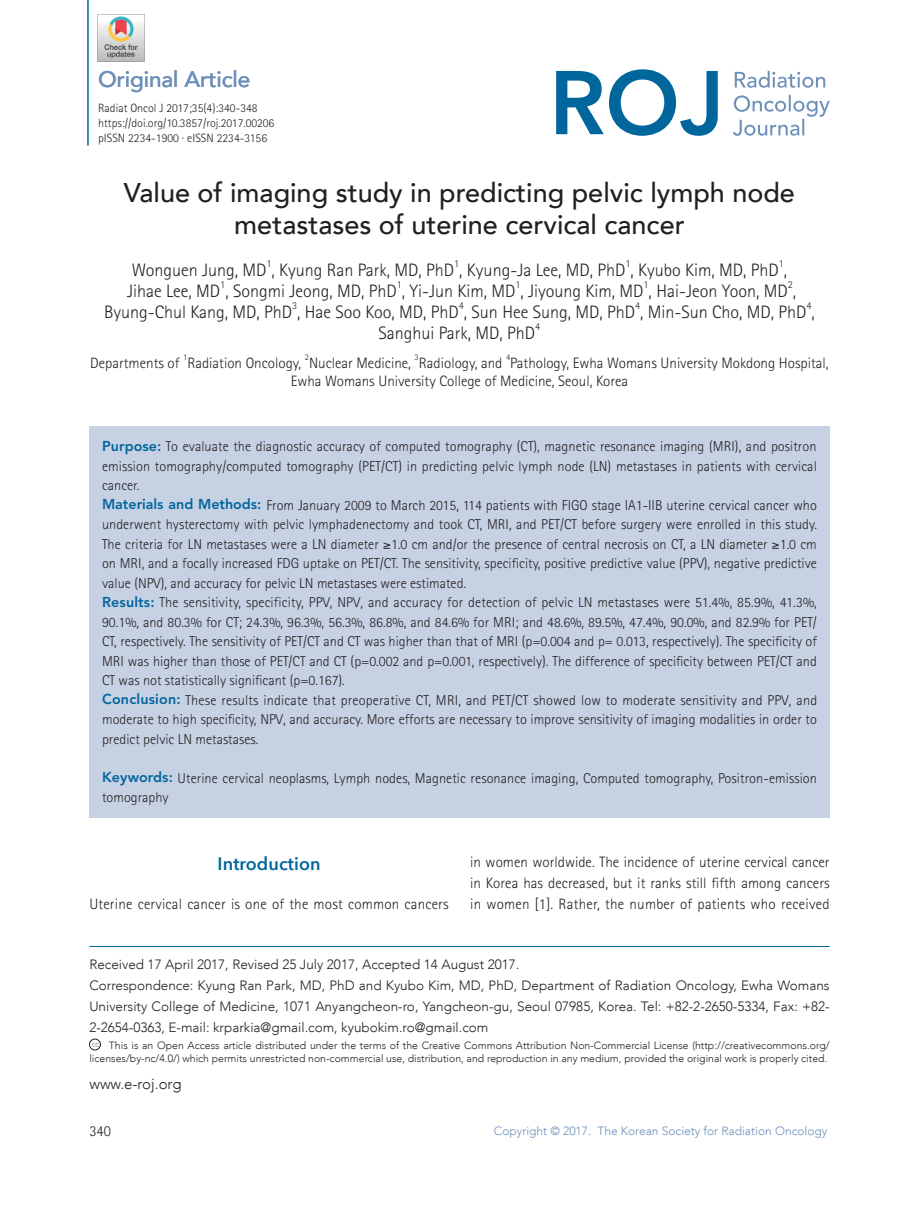
<style>
.page{position:relative;width:919px;height:1217px;background:#fff}
.page>*{position:absolute;margin:0;border:0;box-sizing:border-box;transform-origin:0 0}
.t1{font:500 27px/32.4px "Avenir LT";color:#231f20;text-align:center}
.t2{font:500 22.5px "Avenir LT";letter-spacing:-.005em;color:#6d90ba}
.t3{font:300 18px "Rotis Sans Serif";color:#231f20}
.t4{font:600 18px "Avenir Next";letter-spacing:.005em;color:#01669c}
.t5{font:300 15px/21px "Rotis Sans Serif";color:#231f20}
.t6{font:300 15px "Avenir LT";color:#231f20}
.t7{font:300 14.25px/19.5px "Rotis Sans Serif";color:#231f20}
.t8{font:300 13.5px/21px "Avenir LT";color:#231f20}
.t9{font:300 12px/15px "Rotis Sans Serif";color:#231f20}
.t10{font:300 12px "Avenir LT";color:#6d90ba}
.t11{font:300 10.5px/13.5px "Avenir LT";color:#231f20;text-align:right}
.t12{font:300 10.5px "Rotis Sans Serif";color:#231f20}
.t13{font:300 8.7px "Rotis Sans Serif";color:#231f20}
.s1{font-family:"Avenir LT Std";font-weight:800;color:#01669c}
</style>
<div class="page">
<svg style="left:733px;top:95px;width:96px;height:41px"></svg>
<svg style="left:734px;top:71px;width:91px;height:17px"></svg>
<svg style="left:556px;top:69px;width:161px;height:67px"></svg>
<hr style="left:87px;top:0;width:2px;height:145px;background:#01669c">
<svg style="left:92px;top:1043px;width:7px;height:3px"></svg>
<div style="left:89px;top:1038px;width:12px;height:11px;border:1px solid #231f20;border-radius:50%"></div>
<div style="left:89px;top:426px;width:740px;height:391px;background:#c7d1e4"></div>
<hr style="left:89px;top:945px;width:740px;height:1px;background:#01669c">
<img style="left:98px;top:14px;width:46px;height:47px">
<h2 class="t2" style="left:98px;top:66px;width:154px">Original Article</h2>
<p class="t9" style="left:98px;top:101px;width:178px">Radiat Oncol J 2017;35(4):340-348 https://doi.org/10.3857/roj.2017.00206 pISSN 2234-1900 · eISSN 2234-3156</p>
<h1 class="t1" style="left:124px;top:177px;width:672px">Value of imaging study in predicting pelvic lymph node metastases of uterine cervical cancer</h1>
<p class="t3" style="left:132px;top:259px;width:657px">Wonguen Jung, MD , Kyung Ran Park, MD, PhD , Kyung-Ja Lee, MD, PhD , Kyubo Kim, MD, PhD ,</p>
<p class="t12" style="left:266px;top:257px;width:7px">1</p>
<p class="t12" style="left:454px;top:257px;width:7px">1</p>
<p class="t12" style="left:625px;top:257px;width:7px">1</p>
<p class="t12" style="left:778px;top:257px;width:7px">1</p>
<p class="t3" style="left:127px;top:280px;width:670px">Jihae Lee, MD , Songmi Jeong, MD, PhD , Yi-Jun Kim, MD , Jiyoung Kim, MD , Hai-Jeon Yoon, MD ,</p>
<p class="t12" style="left:220px;top:278px;width:7px">1</p>
<p class="t12" style="left:396px;top:278px;width:7px">1</p>
<p class="t12" style="left:515px;top:278px;width:7px">1</p>
<p class="t12" style="left:643px;top:278px;width:7px">1</p>
<p class="t12" style="left:787px;top:278px;width:7px">2</p>
<p class="t3" style="left:104px;top:301px;width:712px">Byung-Chul Kang, MD, PhD , Hae Soo Koo, MD, PhD , Sun Hee Sung, MD, PhD , Min-Sun Cho, MD, PhD ,</p>
<p class="t12" style="left:292px;top:299px;width:7px">3</p>
<p class="t12" style="left:459px;top:299px;width:7px">4</p>
<p class="t12" style="left:635px;top:299px;width:7px">4</p>
<p class="t12" style="left:806px;top:299px;width:7px">4</p>
<p class="t3" style="left:378px;top:322px;width:158px">Sanghui Park, MD, PhD</p>
<p class="t12" style="left:535px;top:320px;width:7px">4</p>
<p class="t5" style="left:90px;top:352px;width:91px">Departments of</p>
<p class="t13" style="left:183px;top:352px;width:6px">1</p>
<p class="t5" style="left:187px;top:352px;width:115px">Radiation Oncology,</p>
<p class="t13" style="left:305px;top:352px;width:6px">2</p>
<p class="t5" style="left:309px;top:352px;width:103px">Nuclear Medicine,</p>
<p class="t13" style="left:414px;top:352px;width:6px">3</p>
<p class="t5" style="left:419px;top:352px;width:85px">Radiology, and</p>
<p class="t13" style="left:506px;top:352px;width:6px">4</p>
<p class="t5" style="left:291px;top:353px;width:539px;line-height:18px;text-indent:219px">Pathology, Ewha Womans University Mokdong Hospital,<br>Ewha Womans University College of Medicine, Seoul, Korea</p>
<p class="t7" style="left:102px;top:436px;width:716px"><span class="s1">Purpose:</span> To evaluate the diagnostic accuracy of computed tomography (CT), magnetic resonance imaging (MRI), and positron emission tomography/computed tomography (PET/CT) in predicting pelvic lymph node (LN) metastases in patients with cervical cancer.<br><span class="s1">Materials and Methods:</span> From January 2009 to March 2015, 114 patients with FIGO stage IA1-IIB uterine cervical cancer who underwent hysterectomy with pelvic lymphadenectomy and took CT, MRI, and PET/CT before surgery were enrolled in this study.<br>The criteria for LN metastases were a LN diameter ≥1.0 cm and/or the presence of central necrosis on CT, a LN diameter ≥1.0 cm on MRI, and a focally increased FDG uptake on PET/CT. The sensitivity, specificity, positive predictive value (PPV), negative predictive value (NPV), and accuracy for pelvic LN metastases were estimated.<br><span class="s1">Results:</span> The sensitivity, specificity, PPV, NPV, and accuracy for detection of pelvic LN metastases were 51.4%, 85.9%, 41.3%, 90.1%, and 80.3% for CT; 24.3%, 96.3%, 56.3%, 86.8%, and 84.6% for MRI; and 48.6%, 89.5%, 47.4%, 90.0%, and 82.9% for PET/ CT, respectively. The sensitivity of PET/CT and CT was higher than that of MRI (p=0.004 and p= 0.013, respectively). The specificity of MRI was higher than those of PET/CT and CT (p=0.002 and p=0.001, respectively). The difference of specificity between PET/CT and CT was not statistically significant (p=0.167).<br><span class="s1">Conclusion:</span> These results indicate that preoperative CT, MRI, and PET/CT showed low to moderate sensitivity and PPV, and moderate to high specificity, NPV, and accuracy. More efforts are necessary to improve sensitivity of imaging modalities in order to predict pelvic LN metastases.</p>
<p class="t7" style="left:102px;top:768px;width:716px"><span class="s1">Keywords:</span> Uterine cervical neoplasms, Lymph nodes, Magnetic resonance imaging, Computed tomography, Positron-emission tomography</p>
<p class="t4" style="left:217px;top:852px;width:104px">Introduction</p>
<p class="t5" style="left:89px;top:893px;width:361px">Uterine cervical cancer is one of the most common cancers</p>
<p class="t5" style="left:470px;top:851px;width:361px;text-align:justify">in women worldwide. The incidence of uterine cervical cancer in Korea has decreased, but it ranks still fifth among cancers in women [1]. Rather, the number of patients who received</p>
<p class="t8" style="left:89px;top:953px;width:741px">Received 17 April 2017, Revised 25 July 2017, Accepted 14 August 2017.<br>Correspondence: Kyung Ran Park, MD, PhD and Kyubo Kim, MD, PhD, Department of Radiation Oncology, Ewha Womans University College of Medicine, 1071 Anyangcheon-ro, Yangcheon-gu, Seoul 07985, Korea. Tel: +82-2-2650-5334, Fax: +82- 2-2654-0363, E-mail: krparkia@gmail.com, kyubokim.ro@gmail.com</p>
<p class="t11" style="left:89px;top:1037px;width:741px">This is an Open Access article distributed under the terms of the Creative Commons Attribution Non-Commercial License (http://creativecommons.org/ licenses/by-nc/4.0/) which permits unrestricted non-commercial use, distribution, and reproduction in any medium, provided the original work is properly cited.</p>
<p class="t6" style="left:89px;top:1074px;width:94px">www.e-roj.org</p>
<p class="t5" style="left:89px;top:1120px;width:23px">340</p>
<p class="t10" style="left:494px;top:1123px;width:335px">Copyright © 2017. The Korean Society for Radiation Oncology</p>
</div>
